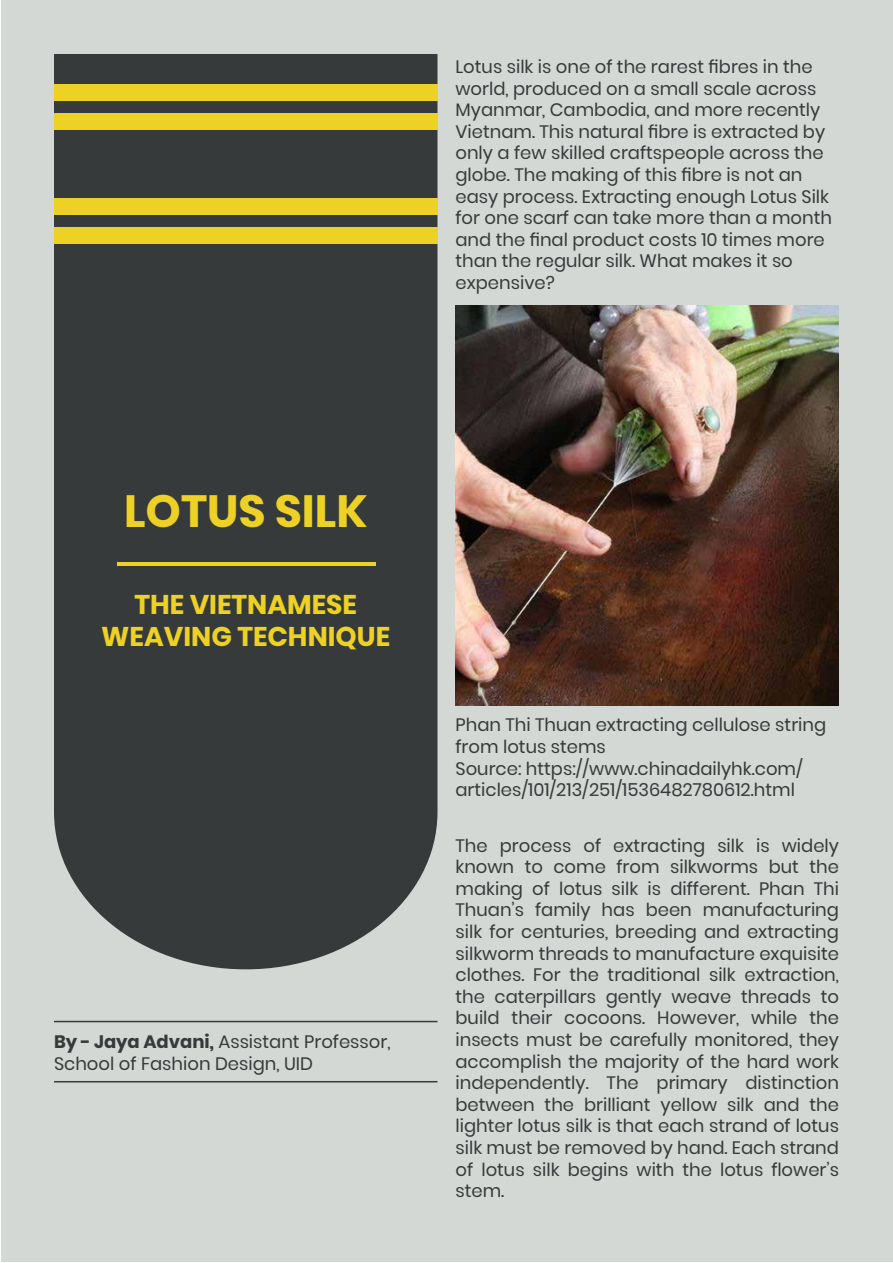
<style>
.page{position:relative;width:893px;height:1263px;background:#fff}
.page>*{position:absolute;margin:0;border:0;box-sizing:border-box;transform-origin:0 0}
.t1{font:700 45px "Poppins";color:#edd124}
.t2{font:700 27px/32.4px "Poppins";color:#edd124;text-align:center}
.t3{font:18px/21.6px "Poppins";color:#363a3b}
.s1{font-weight:700}
</style>
<div class="page">
<div style="left:1px;top:1px;width:891px;height:1261px;background:#d3d8d4"></div>
<div style="left:54px;top:54px;width:383px;height:915px;background:#363a3b"></div>
<img style="left:455px;top:306px;width:384px;height:399px">
<hr style="left:54px;top:1021px;width:383px;height:1px;background:#363a3b">
<hr style="left:54px;top:1081px;width:383px;height:1px;background:#363a3b">
<div style="left:54px;top:84px;width:383px;height:17px;background:#edd124"></div>
<div style="left:54px;top:113px;width:383px;height:16px;background:#edd124"></div>
<div style="left:54px;top:198px;width:383px;height:17px;background:#edd124"></div>
<div style="left:54px;top:227px;width:383px;height:16px;background:#edd124"></div>
<hr style="left:117px;top:562px;width:258px;height:4px;background:#edd124">
<p class="t3" style="left:455px;top:56px;width:378px">Lotus silk is one of the rarest fibres in the world, produced on a small scale across Myanmar, Cambodia, and more recently Vietnam. This natural fibre is extracted by only a few skilled craftspeople across the globe. The making of this fibre is not an easy process. Extracting enough Lotus Silk for one scarf can take more than a month and the final product costs 10 times more than the regular silk. What makes it so expensive?</p>
<h1 class="t1" style="left:124px;top:485px;width:245px">LOTUS SILK</h1>
<h2 class="t2" style="left:101px;top:588px;width:290px">THE VIETNAMESE<br>WEAVING TECHNIQUE</h2>
<p class="t3" style="left:54px;top:1031px;width:338px"><span class="s1">By - Jaya Advani,</span> Assistant Professor,<br>School of Fashion Design, UID</p>
<p class="t3" style="left:455px;top:714px;width:372px">Phan Thi Thuan extracting cellulose string from lotus stems<br>Source: https://www.chinadailyhk.com/ articles/101/213/251/1536482780612.html</p>
<p class="t3" style="left:455px;top:834px;width:385px;text-align:justify">The process of extracting silk is widely known to come from silkworms but the making of lotus silk is different. Phan Thi Thuan’s family has been manufacturing silk for centuries, breeding and extracting silkworm threads to manufacture exquisite clothes. For the traditional silk extraction, the caterpillars gently weave threads to build their cocoons. However, while the insects must be carefully monitored, they accomplish the majority of the hard work independently. The primary distinction between the brilliant yellow silk and the lighter lotus silk is that each strand of lotus silk must be removed by hand. Each strand of lotus silk begins with the lotus flower’s stem.</p>
</div>
